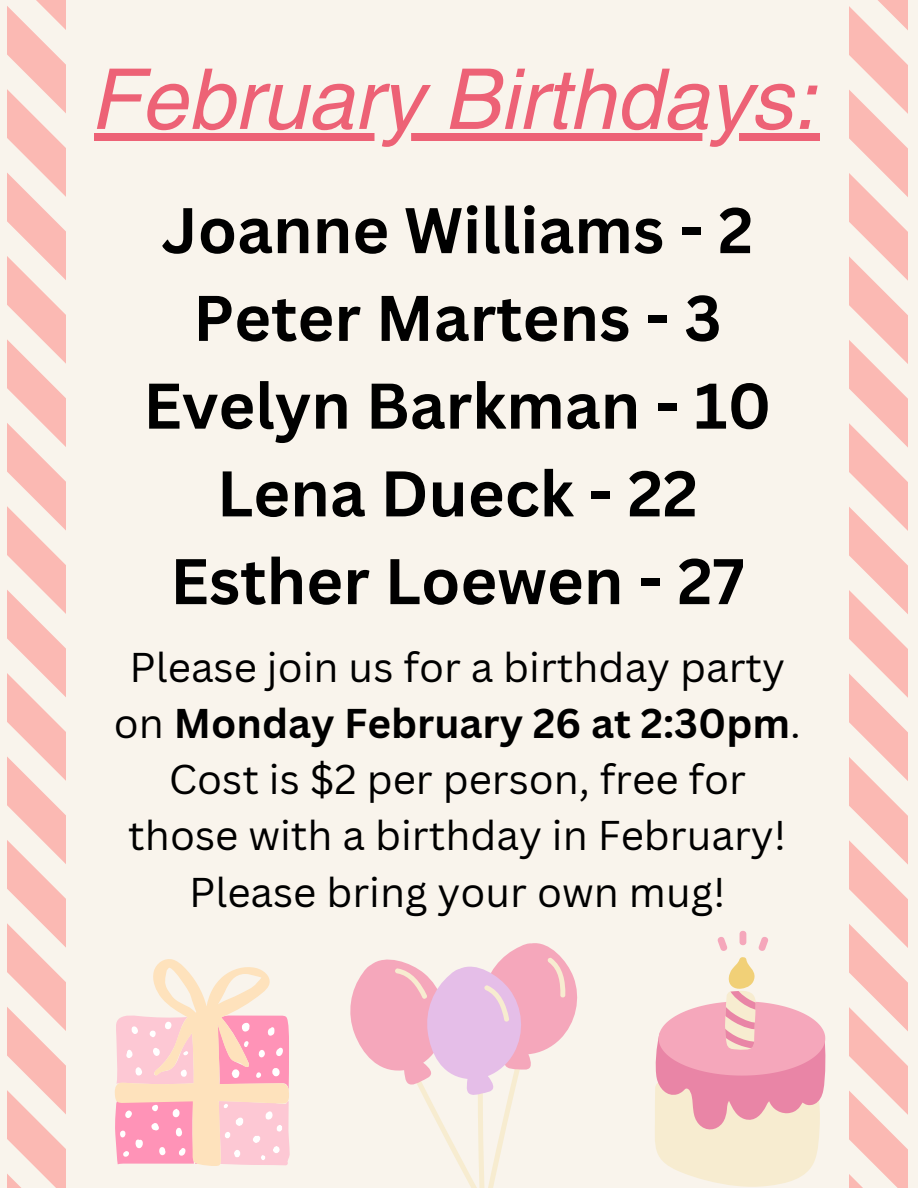
<style>
.page{position:relative;width:918px;height:1188px;background:#f9f4ec}
.page>*{position:absolute;margin:0;border:0;box-sizing:border-box;transform-origin:0 0}
.t1{font:italic 84px "Helvetica World";color:#ed6276}
.t2{font:700 63px/87.8px "Canva Sans";color:#000;text-align:center}
.t3{font:40.5px/56.2px "Canva Sans";color:#000;text-align:center}
.s1{font-weight:700}
</style>
<div class="page">
<svg style="left:7px;top:0;width:59px;height:1188px"></svg>
<svg style="left:849px;top:0;width:59px;height:1188px"></svg>
<svg style="left:655px;top:930px;width:171px;height:257px"></svg>
<svg style="left:350px;top:943px;width:228px;height:245px"></svg>
<svg style="left:114px;top:959px;width:176px;height:207px"></svg>
<div style="left:95px;top:133px;width:725px;height:8px;background:#ed6276"></div>
<h1 class="t1" style="left:95px;top:31px;width:727px">February Birthdays:</h1>
<h2 class="t2" style="left:143px;top:185px;width:630px">Joanne Williams - 2<br>Peter Martens - 3<br>Evelyn Barkman - 10<br>Lena Dueck - 22<br>Esther Loewen - 27</h2>
<p class="t3" style="left:114px;top:638px;width:689px">Please join us for a birthday party on <span class="s1">Monday February 26 at 2:30pm</span>.<br>Cost is $2 per person, free for those with a birthday in February!<br>Please bring your own mug!</p>
</div>
